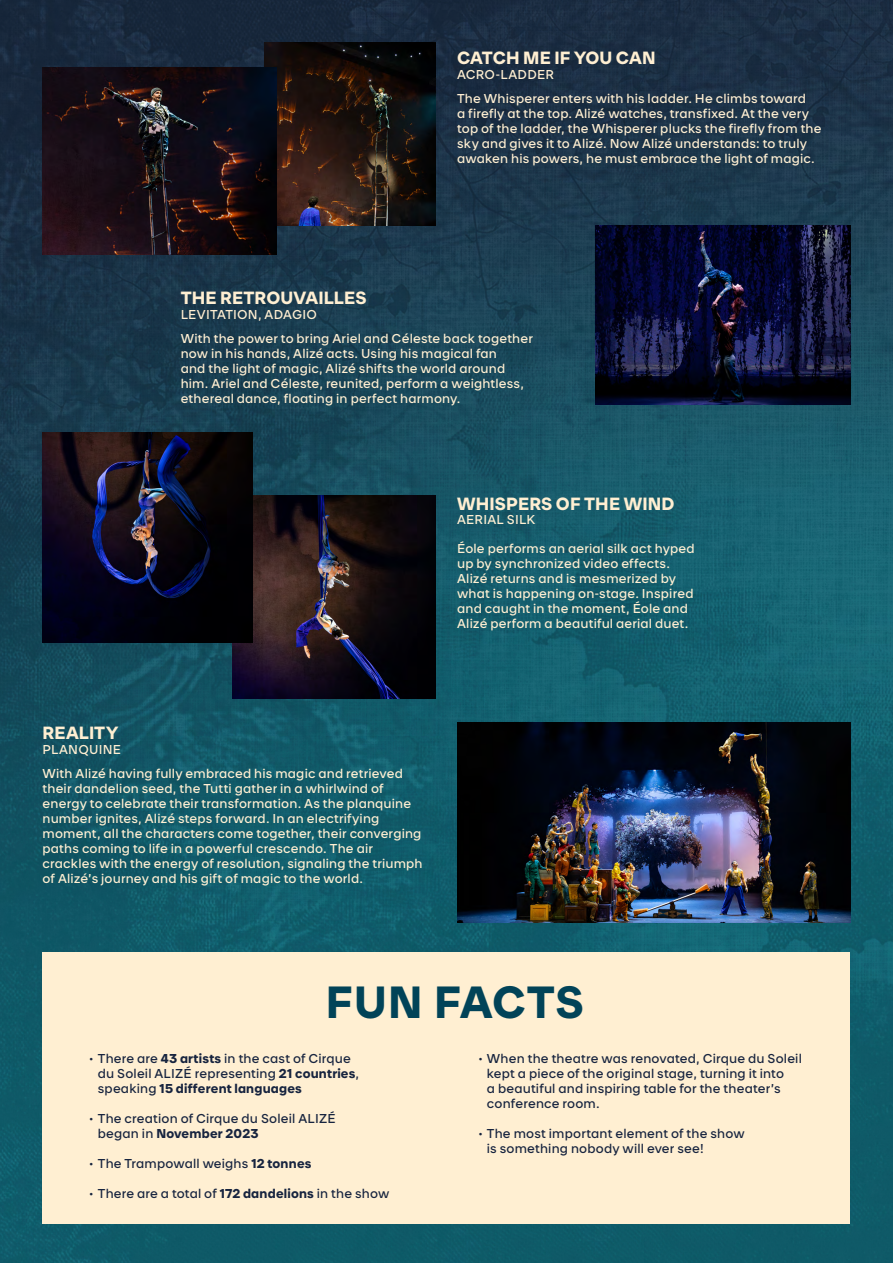
<style>
.page{position:relative;width:893px;height:1263px;background:#fff}
.page>*{position:absolute;margin:0;border:0;box-sizing:border-box;transform-origin:0 0}
.t1{font:700 42px "Cd S Sans";letter-spacing:.015em;color:#014358}
.t2{font:700 16.5px "Cd S Sans";letter-spacing:.01em;color:#ffefd2}
.t3{font:12px/15px "Cd S Sans";letter-spacing:.015em;color:#ffefd2}
.t4{font:12px/15px "Cd S Sans";letter-spacing:.015em;color:#17243f}
.s1{font-weight:700}
</style>
<div class="page">
<img style="left:0;top:0;width:893px;height:1263px">
<div style="left:43px;top:952px;width:807px;height:272px;background:#ffefd2"></div>
<img style="left:265px;top:43px;width:171px;height:182px">
<img style="left:233px;top:496px;width:203px;height:202px">
<img style="left:43px;top:67px;width:234px;height:188px">
<img style="left:457px;top:722px;width:393px;height:201px">
<img style="left:595px;top:225px;width:255px;height:180px">
<img style="left:43px;top:433px;width:210px;height:210px">
<h2 class="t2" style="left:457px;top:47px;width:200px">CATCH ME IF YOU CAN</h2>
<p class="t3" style="left:457px;top:62px;width:350px;line-height:24px">ACRO-LADDER<br>The Whisperer enters with his ladder. He climbs toward</p>
<p class="t3" style="left:457px;top:105px;width:366px">a firefly at the top. Alizé watches, transfixed. At the very top of the ladder, the Whisperer plucks the firefly from the sky and gives it to Alizé. Now Alizé understands: to truly awaken his powers, he must embrace the light of magic.</p>
<h2 class="t2" style="left:181px;top:287px;width:187px">THE RETROUVAILLES</h2>
<p class="t3" style="left:181px;top:302px;width:354px;line-height:24px">LEVITATION, ADAGIO<br>With the power to bring Ariel and Céleste back together</p>
<p class="t3" style="left:181px;top:345px;width:345px">now in his hands, Alizé acts. Using his magical fan and the light of magic, Alizé shifts the world around him. Ariel and Céleste, reunited, perform a weightless, ethereal dance, floating in perfect harmony.</p>
<h2 class="t2" style="left:457px;top:493px;width:219px">WHISPERS OF THE WIND</h2>
<p class="t3" style="left:457px;top:512px;width:80px">AERIAL SILK</p>
<p class="t3" style="left:457px;top:540px;width:239px">Éole performs an aerial silk act hyped up by synchronized video effects.<br>Alizé returns and is mesmerized by what is happening on-stage. Inspired and caught in the moment, Éole and Alizé perform a beautiful aerial duet.</p>
<h2 class="t2" style="left:43px;top:722px;width:77px">REALITY</h2>
<p class="t3" style="left:43px;top:737px;width:362px;line-height:23.7px">PLANQUINE<br>With Alizé having fully embraced his magic and retrieved</p>
<p class="t3" style="left:43px;top:780px;width:382px">their dandelion seed, the Tutti gather in a whirlwind of energy to celebrate their transformation. As the planquine number ignites, Alizé steps forward. In an electrifying moment, all the characters come together, their converging paths coming to life in a powerful crescendo. The air crackles with the energy of resolution, signaling the triumph of Alizé’s journey and his gift of magic to the world.</p>
<h1 class="t1" style="left:326px;top:974px;width:260px">FUN FACTS</h1>
<p class="t4" style="left:98px;top:1050px;width:263px;text-indent:-9px">• There are <span class="s1">43 artists</span> in the cast of Cirque du Soleil ALIZÉ representing <span class="s1">21 countries</span>, speaking <span class="s1">15 different languages</span></p>
<p class="t4" style="left:98px;top:1110px;width:239px;text-indent:-8px">• The creation of Cirque du Soleil ALIZÉ began in <span class="s1">November 2023</span></p>
<p class="t4" style="left:89px;top:1155px;width:224px">• The Trampowall weighs <span class="s1">12 tonnes</span></p>
<p class="t4" style="left:89px;top:1185px;width:302px">• There are a total of <span class="s1">172 dandelions</span> in the show</p>
<p class="t4" style="left:487px;top:1050px;width:317px;text-indent:-9px">• When the theatre was renovated, Cirque du Soleil kept a piece of the original stage, turning it into<br>a beautiful and inspiring table for the theater’s conference room.</p>
<p class="t4" style="left:487px;top:1125px;width:259px;text-indent:-9px">• The most important element of the show is something nobody will ever see!</p>
</div>
